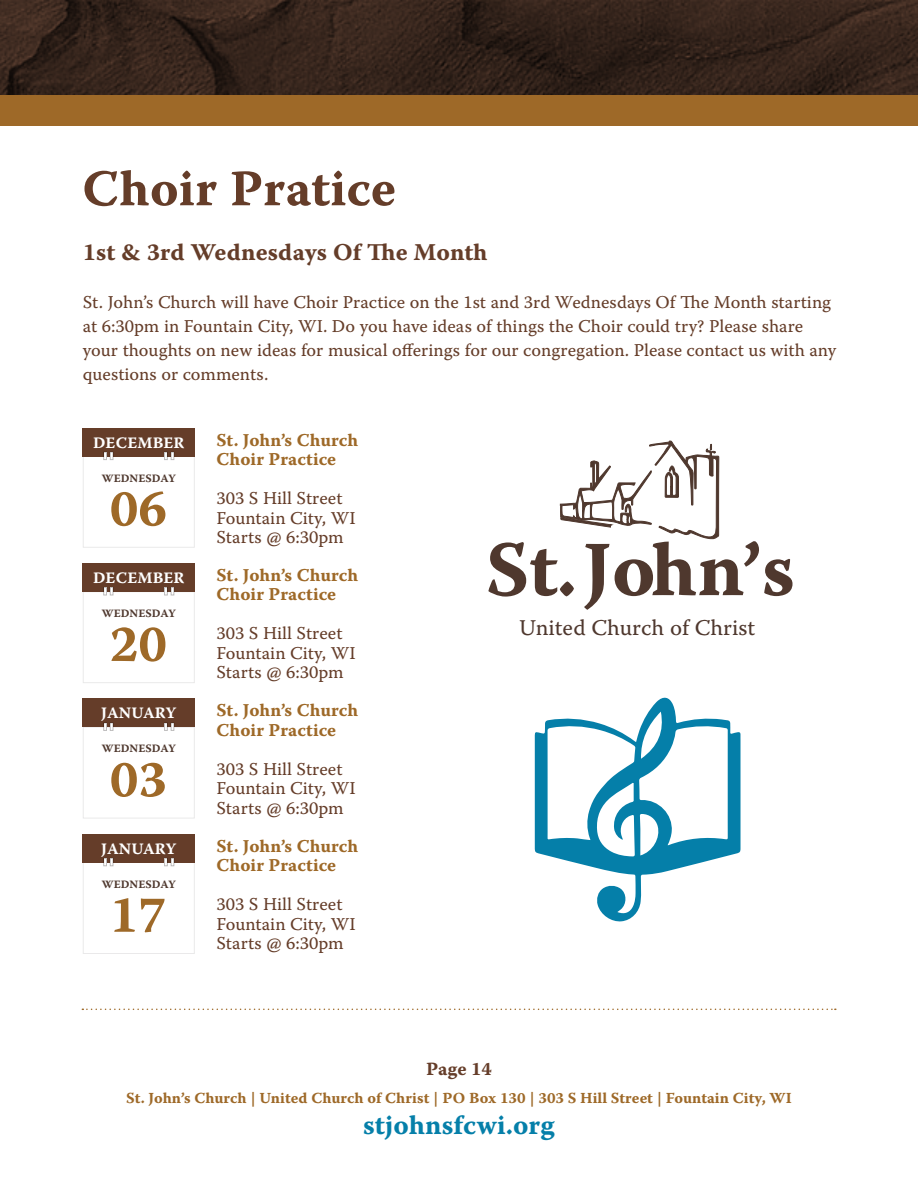
<style>
.page{position:relative;width:918px;height:1188px;background:#fff}
.page>*{position:absolute;margin:0;border:0;box-sizing:border-box;transform-origin:0 0}
.t1{font:77.7px "Warnock Pro Bold Capt";color:#4f382e}
.t2{font:51.45px "Warnock Pro Bold Capt";color:#9e6928}
.t3{font:51px "Warnock Pro Bold Capt";letter-spacing:.005em;color:#653d29}
.t4{font:27.3px "Warnock Pro Bold Capt";color:#057fa9}
.t5{font:24px "Warnock Pro Bold Capt";color:#653d29}
.t6{font:22.5px "Warnock Pro Capt";color:#4f382e}
.t7{font:18.6px "Warnock Pro Bold Capt";color:#653d29}
.t8{font:18px/24px "Warnock Pro Capt";color:#653d29}
.t9{font:18px "Warnock Pro Bold Capt";color:#9e6928}
.t10{font:15.9px "Warnock Pro Bold Capt";color:#fff}
.t11{font:15.3px "Warnock Pro Bold Capt";color:#9e6928}
.t12{font:11.25px "Warnock Pro Bold Capt";color:#4f382e}
</style>
<div class="page">
<img style="left:0;top:0;width:918px;height:96px">
<div style="left:0;top:96px;width:918px;height:30px;background:#9e6928"></div>
<svg style="left:82px;top:1009px;width:754px;height:1px"></svg>
<svg style="left:535px;top:697px;width:206px;height:225px"></svg>
<div style="left:83px;top:428px;width:112px;height:29px;background:#653d29"></div>
<div style="left:83px;top:563px;width:112px;height:29px;background:#653d29"></div>
<div style="left:83px;top:698px;width:112px;height:29px;background:#653d29"></div>
<div style="left:83px;top:834px;width:112px;height:29px;background:#653d29"></div>
<svg style="left:164px;top:452px;width:10px;height:8px"></svg>
<svg style="left:164px;top:587px;width:10px;height:8px"></svg>
<svg style="left:164px;top:722px;width:10px;height:9px"></svg>
<svg style="left:164px;top:858px;width:10px;height:8px"></svg>
<svg style="left:103px;top:452px;width:10px;height:8px"></svg>
<svg style="left:103px;top:587px;width:10px;height:8px"></svg>
<svg style="left:103px;top:722px;width:10px;height:9px"></svg>
<svg style="left:103px;top:858px;width:10px;height:8px"></svg>
<svg style="left:560px;top:440px;width:160px;height:100px"></svg>
<p class="t3" style="left:82px;top:158px;width:315px">Choir Pratice</p>
<p class="t5" style="left:83px;top:238px;width:406px">1st &amp; 3rd Wednesdays Of The Month</p>
<p class="t8" style="left:83px;top:290px;width:755px">St. John’s Church will have Choir Practice on the 1st and 3rd Wednesdays Of The Month starting at 6:30pm in Fountain City, WI. Do you have ideas of things the Choir could try? Please share your thoughts on new ideas for musical offerings for our congregation. Please contact us with any questions or comments.</p>
<p class="t10" style="left:93px;top:433px;width:93px">DECEMBER</p>
<p class="t12" style="left:102px;top:471px;width:76px">WEDNESDAY</p>
<p class="t2" style="left:110px;top:478px;width:59px">06</p>
<p class="t10" style="left:93px;top:568px;width:93px">DECEMBER</p>
<p class="t12" style="left:102px;top:606px;width:76px">WEDNESDAY</p>
<p class="t2" style="left:110px;top:613px;width:59px">20</p>
<p class="t10" style="left:101px;top:704px;width:77px">JANUARY</p>
<p class="t12" style="left:102px;top:742px;width:76px">WEDNESDAY</p>
<p class="t2" style="left:110px;top:748px;width:59px">03</p>
<p class="t10" style="left:101px;top:839px;width:77px">JANUARY</p>
<p class="t12" style="left:102px;top:877px;width:76px">WEDNESDAY</p>
<p class="t2" style="left:110px;top:884px;width:59px">17</p>
<p class="t9" style="left:217px;top:429px;width:143px">St. John’s Church</p>
<p class="t9" style="left:217px;top:448px;width:121px">Choir Practice</p>
<p class="t8" style="left:217px;top:486px;width:128px">303 S Hill Street</p>
<p class="t8" style="left:217px;top:505px;width:141px">Fountain City, WI</p>
<p class="t8" style="left:217px;top:525px;width:129px">Starts @ 6:30pm</p>
<p class="t9" style="left:217px;top:564px;width:143px">St. John’s Church</p>
<p class="t9" style="left:217px;top:584px;width:121px">Choir Practice</p>
<p class="t8" style="left:217px;top:621px;width:128px">303 S Hill Street</p>
<p class="t8" style="left:217px;top:641px;width:141px">Fountain City, WI</p>
<p class="t8" style="left:217px;top:660px;width:129px">Starts @ 6:30pm</p>
<p class="t9" style="left:217px;top:700px;width:143px">St. John’s Church</p>
<p class="t9" style="left:217px;top:719px;width:121px">Choir Practice</p>
<p class="t8" style="left:217px;top:757px;width:128px">303 S Hill Street</p>
<p class="t8" style="left:217px;top:776px;width:141px">Fountain City, WI</p>
<p class="t8" style="left:217px;top:796px;width:129px">Starts @ 6:30pm</p>
<p class="t9" style="left:217px;top:835px;width:143px">St. John’s Church</p>
<p class="t9" style="left:217px;top:855px;width:121px">Choir Practice</p>
<p class="t8" style="left:217px;top:892px;width:128px">303 S Hill Street</p>
<p class="t8" style="left:217px;top:912px;width:141px">Fountain City, WI</p>
<p class="t8" style="left:217px;top:931px;width:129px">Starts @ 6:30pm</p>
<h1 class="t1" style="left:486px;top:523px;width:311px">St. John’s</h1>
<p class="t6" style="left:519px;top:614px;width:238px">United Church of Christ</p>
<p class="t7" style="left:426px;top:1058px;width:67px">Page 14</p>
<p class="t11" style="left:126px;top:1089px;width:667px">St. John’s Church | United Church of Christ | PO Box 130 | 303 S Hill Street | Fountain City, WI</p>
<p class="t4" style="left:363px;top:1108px;width:193px">stjohnsfcwi.org</p>
</div>
